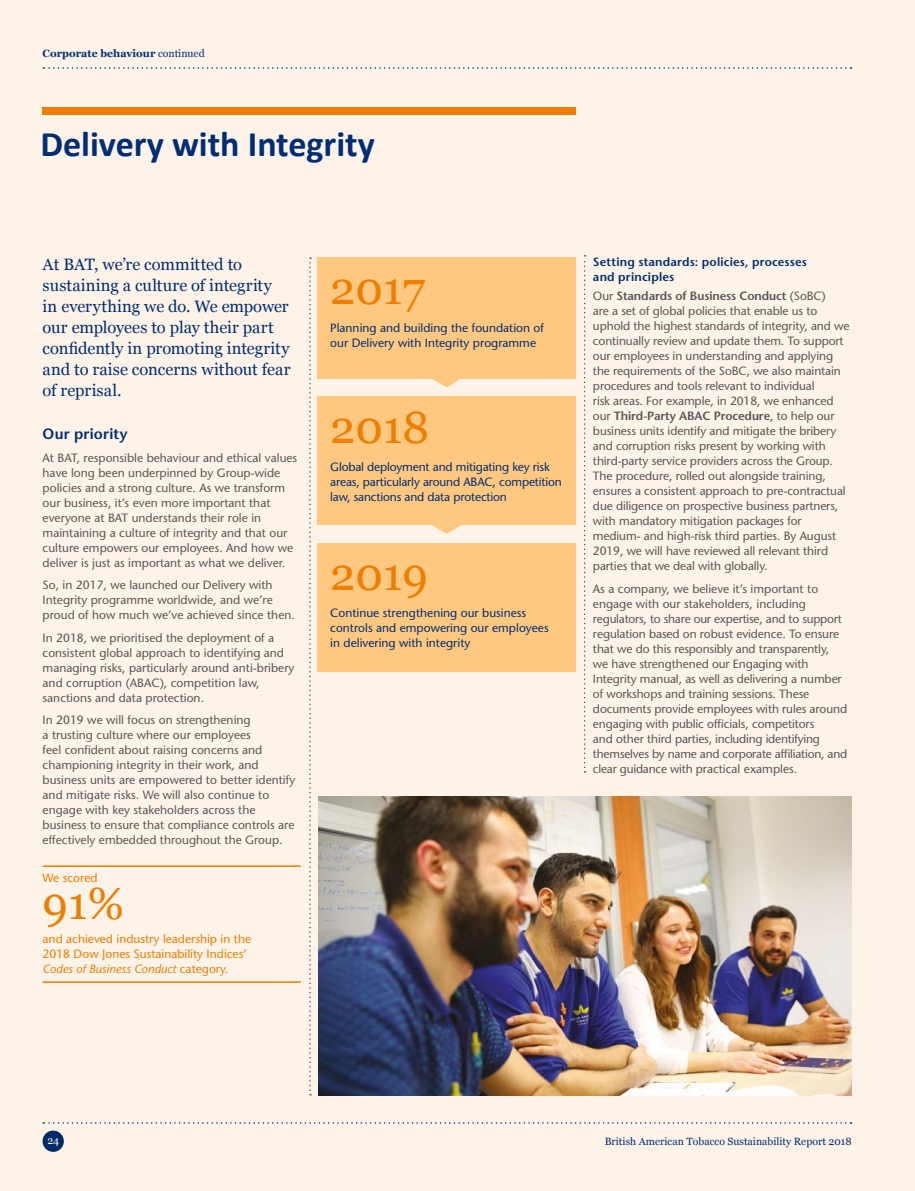
<style>
.page{position:relative;width:915px;height:1191px;background:#fff}
.page>*{position:absolute;margin:0;border:0;box-sizing:border-box;transform-origin:0 0}
.t1{font:45px "Georgia";color:#ef7d00}
.t2{font:700 36px "Calibri";color:#002d74}
.t3{font:16.5px/21px "Georgia";color:#002d74}
.t4{font:600 15px "Stone Sans Std";letter-spacing:.01em;color:#002d74}
.t5{font:500 12px/15px "Stone Sans Std";letter-spacing:-.01em;color:#575756}
.t6{font:500 12px/15px "Stone Sans Std";color:#002d74}
.t7{font:500 12px/15px "Stone Sans Std";color:#ef7d00}
.t8{font:600 12px/15px "Stone Sans Std";letter-spacing:.015em;color:#002d74}
.t9{font:10.5px "Georgia";color:#002d74}
.t10{font:700 10.5px "Georgia";color:#002d74}
.t11{font:10.5px "Georgia";color:#fff}
.s1{font-weight:400}
.s2{font-style:italic}
.s3{font-weight:600}
</style>
<div class="page">
<div style="left:0;top:0;width:914px;height:1191px;background:#fef3e8"></div>
<hr style="left:43px;top:865px;width:257px;height:2px;background:#ef7d00">
<hr style="left:43px;top:981px;width:257px;height:1px;background:#ef7d00">
<svg style="left:309px;top:257px;width:2px;height:838px"></svg>
<svg style="left:584px;top:255px;width:1px;height:517px"></svg>
<div style="left:43px;top:107px;width:532px;height:8px;background:#ef7d00"></div>
<svg style="left:43px;top:67px;width:808px;height:2px"></svg>
<div style="left:317px;top:257px;width:258px;height:121px;background:#ffc880"></div>
<div style="left:317px;top:396px;width:258px;height:129px;background:#ffc880"></div>
<div style="left:317px;top:543px;width:258px;height:128px;background:#ffc880"></div>
<svg style="left:431px;top:378px;width:30px;height:9px"></svg>
<svg style="left:432px;top:525px;width:29px;height:9px"></svg>
<img style="left:318px;top:796px;width:532px;height:299px">
<div style="left:43px;top:1130px;width:21px;height:21px;background:#002a69;border-radius:50%"></div>
<svg style="left:43px;top:1122px;width:808px;height:1px"></svg>
<p class="t10" style="left:43px;top:46px;width:164px">Corporate behaviour <span class="s1">continued</span></p>
<p class="t2" style="left:40px;top:118px;width:336px">Delivery with Integrity</p>
<p class="t3" style="left:43px;top:253px;width:247px">At BAT, we’re committed to sustaining a culture of integrity in everything we do. We empower our employees to play their part</p>
<p class="t3" style="left:43px;top:337px;width:248px">confidently in promoting integrity</p>
<p class="t3" style="left:43px;top:358px;width:249px">and to raise concerns without fear of reprisal.</p>
<p class="t4" style="left:43px;top:425px;width:86px">Our priority</p>
<p class="t5" style="left:43px;top:450px;width:256px">At BAT, responsible behaviour and ethical values have long been underpinned by Group-wide policies and a strong culture. As we transform our business, it’s even more important that everyone at BAT understands their role in maintaining a culture of integrity and that our culture empowers our employees. And how we deliver is just as important as what we deliver.</p>
<p class="t5" style="left:43px;top:577px;width:254px">So, in 2017, we launched our Delivery with<br>Integrity programme worldwide, and we’re proud of how much we’ve achieved since then.</p>
<p class="t5" style="left:43px;top:630px;width:253px">In 2018, we prioritised the deployment of a consistent global approach to identifying and managing risks, particularly around anti-bribery and corruption (ABAC), competition law, sanctions and data protection.</p>
<p class="t5" style="left:43px;top:712px;width:254px">In 2019 we will focus on strengthening<br>a trusting culture where our employees<br>feel confident about raising concerns and championing integrity in their work, and business units are empowered to better identify and mitigate risks. We will also continue to engage with key stakeholders across the business to ensure that compliance controls are effectively embedded throughout the Group.</p>
<p class="t7" style="left:43px;top:870px;width:56px">We scored</p>
<p class="t1" style="left:43px;top:871px;width:83px">91%</p>
<p class="t7" style="left:43px;top:931px;width:210px">and achieved industry leadership in the<br>2018 Dow Jones Sustainability Indices’<br><span class="s2">Codes of Business Conduct</span> category.</p>
<p class="t1" style="left:330px;top:256px;width:96px">2017</p>
<p class="t6" style="left:330px;top:320px;width:215px">Planning and building the foundation of our Delivery with Integrity programme</p>
<p class="t1" style="left:330px;top:395px;width:100px">2018</p>
<p class="t6" style="left:330px;top:459px;width:233px">Global deployment and mitigating key risk areas, particularly around ABAC, competition law, sanctions and data protection</p>
<p class="t1" style="left:330px;top:541px;width:99px">2019</p>
<p class="t6" style="left:330px;top:605px;width:220px">Continue strengthening our business controls and empowering our employees in delivering with integrity</p>
<p class="t8" style="left:592px;top:254px;width:215px">Setting standards: policies, processes and principles</p>
<p class="t5" style="left:592px;top:288px;width:258px">Our <span class="s3">Standards of Business Conduct</span> (SoBC)<br>are a set of global policies that enable us to uphold the highest standards of integrity, and we continually review and update them. To support our employees in understanding and applying the requirements of the SoBC, we also maintain procedures and tools relevant to individual<br>risk areas. For example, in 2018, we enhanced our <span class="s3">Third-Party ABAC Procedure</span>, to help our business units identify and mitigate the bribery and corruption risks present by working with third-party service providers across the Group.<br>The procedure, rolled out alongside training, ensures a consistent approach to pre-contractual due diligence on prospective business partners, with mandatory mitigation packages for medium- and high-risk third parties. By August 2019, we will have reviewed all relevant third parties that we deal with globally.</p>
<p class="t5" style="left:592px;top:581px;width:256px">As a company, we believe it’s important to engage with our stakeholders, including regulators, to share our expertise, and to support regulation based on robust evidence. To ensure that we do this responsibly and transparently, we have strengthened our Engaging with Integrity manual, as well as delivering a number of workshops and training sessions. These documents provide employees with rules around engaging with public officials, competitors<br>and other third parties, including identifying themselves by name and corporate affiliation, and clear guidance with practical examples.</p>
<p class="t11" style="left:47px;top:1133px;width:13px">24</p>
<p class="t9" style="left:604px;top:1133px;width:248px">British American Tobacco Sustainability Report 2018</p>
</div>
